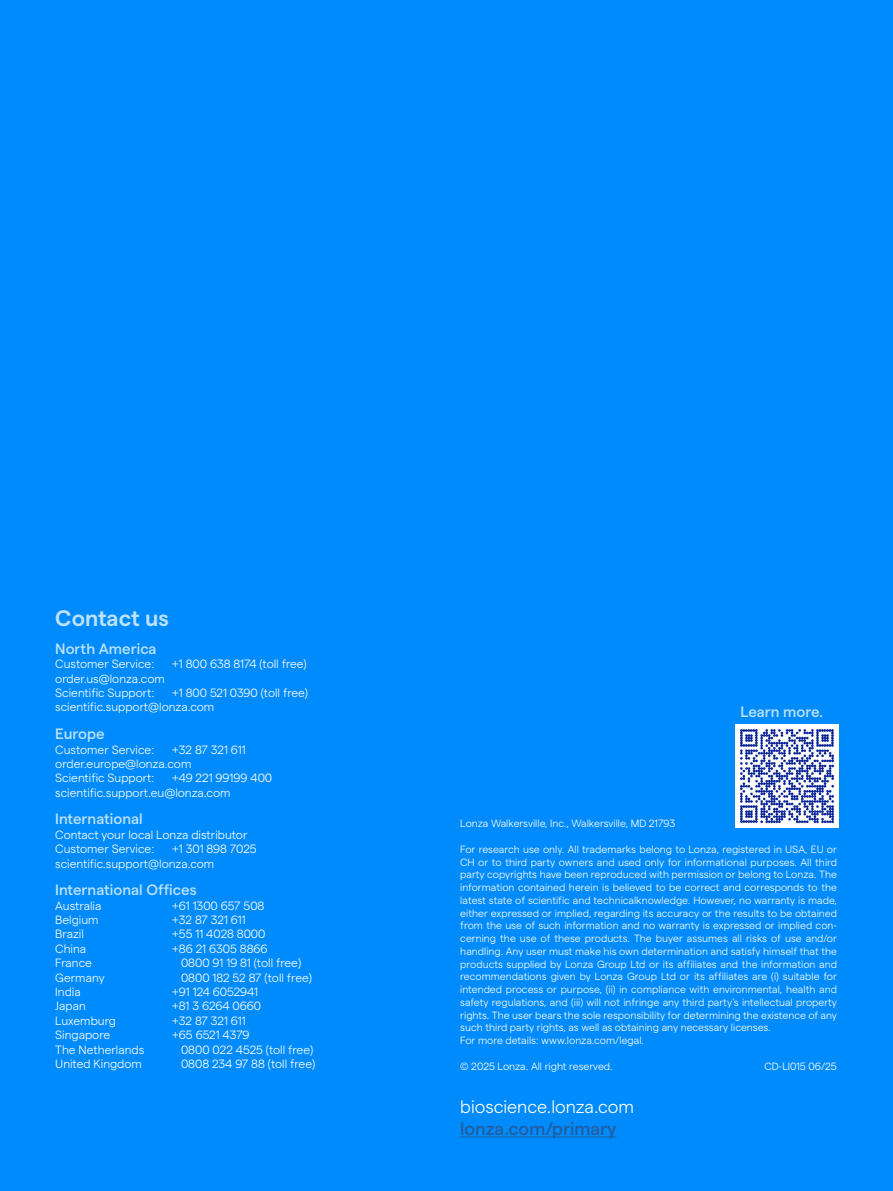
<style>
.page{position:relative;width:893px;height:1191px;background:#008bfc}
.page>*{position:absolute;margin:0;border:0;box-sizing:border-box;transform-origin:0 0}
.t1{font:600 22.5px "Matter";color:#bce2fe}
.t2{font:300 18px "Matter";color:#fff}
.t3{font:500 18px "Matter";color:#215d9e}
.t4{font:500 15px "Matter";color:#bce2fe}
.t5{font:300 12px/14.4px "Matter";color:#fff}
.t6{font:300 10.5px/12.8px "Matter";color:#fff}
</style>
<div class="page">
<hr style="left:460px;top:1136px;width:157px;height:1px;background:#215d9e">
<img style="left:736px;top:725px;width:102px;height:102px">
<h1 class="t1" style="left:55px;top:601px;width:115px">Contact us</h1>
<h3 class="t4" style="left:55px;top:637px;width:103px">North America</h3>
<p class="t5" style="left:55px;top:656px;width:101px">Customer Service:</p>
<p class="t5" style="left:172px;top:656px;width:136px">+1 800 638 8174 (toll free)</p>
<p class="t5" style="left:55px;top:670px;width:111px">order.us@lonza.com<br>Scientific Support:</p>
<p class="t5" style="left:55px;top:684px;width:254px;text-indent:117px">+1 800 521 0390 (toll free) scientific.support@lonza.com</p>
<h3 class="t4" style="left:55px;top:723px;width:51px">Europe</h3>
<p class="t5" style="left:55px;top:741px;width:101px">Customer Service:</p>
<p class="t5" style="left:55px;top:741px;width:192px;text-indent:117px">+32 87 321 611 order.europe@lonza.com<br>Scientific Support:</p>
<p class="t5" style="left:55px;top:770px;width:218px;text-indent:117px">+49 221 99199 400 scientific.support.eu@lonza.com</p>
<h3 class="t4" style="left:55px;top:808px;width:89px">International</h3>
<p class="t5" style="left:55px;top:826px;width:194px">Contact your local Lonza distributor<br>Customer Service:</p>
<p class="t5" style="left:55px;top:841px;width:203px;text-indent:117px">+1 301 898 7025 scientific.support@lonza.com</p>
<h3 class="t4" style="left:55px;top:879px;width:143px">International Offices</h3>
<p class="t5" style="left:55px;top:897px;width:48px">Australia</p>
<p class="t5" style="left:172px;top:897px;width:94px">+61 1300 657 508</p>
<p class="t5" style="left:55px;top:911px;width:45px">Belgium</p>
<p class="t5" style="left:172px;top:911px;width:75px">+32 87 321 611</p>
<p class="t5" style="left:55px;top:926px;width:30px">Brazil</p>
<p class="t5" style="left:172px;top:926px;width:95px">+55 11 4028 8000</p>
<p class="t5" style="left:55px;top:940px;width:33px">China</p>
<p class="t5" style="left:172px;top:940px;width:97px">+86 21 6305 8866</p>
<p class="t5" style="left:55px;top:955px;width:38px">France</p>
<p class="t5" style="left:181px;top:955px;width:122px">0800 91 19 81 (toll free)</p>
<p class="t5" style="left:55px;top:969px;width:51px">Germany</p>
<p class="t5" style="left:181px;top:969px;width:132px">0800 182 52 87 (toll free)</p>
<p class="t5" style="left:55px;top:983px;width:27px">India</p>
<p class="t5" style="left:172px;top:983px;width:87px">+91 124 6052941</p>
<p class="t5" style="left:55px;top:998px;width:32px">Japan</p>
<p class="t5" style="left:172px;top:998px;width:90px">+81 3 6264 0660</p>
<p class="t5" style="left:55px;top:1012px;width:62px">Luxemburg</p>
<p class="t5" style="left:172px;top:1012px;width:75px">+32 87 321 611</p>
<p class="t5" style="left:55px;top:1027px;width:56px">Singapore</p>
<p class="t5" style="left:172px;top:1027px;width:79px">+65 6521 4379</p>
<p class="t5" style="left:55px;top:1041px;width:91px">The Netherlands</p>
<p class="t5" style="left:181px;top:1041px;width:134px">0800 022 4525 (toll free)</p>
<p class="t5" style="left:55px;top:1055px;width:88px">United Kingdom</p>
<p class="t5" style="left:181px;top:1055px;width:136px">0808 234 97 88 (toll free)</p>
<h3 class="t4" style="left:740px;top:701px;width:84px">Learn more.</h3>
<p class="t6" style="left:460px;top:816px;width:216px">Lonza Walkersville, Inc., Walkersville, MD 21793</p>
<p class="t6" style="left:460px;top:842px;width:378px">For research use only. All trademarks belong to Lonza, registered in USA, EU or CH or to third party owners and used only for informational purposes. All third party copyrights have been reproduced with permission or belong to Lonza. The information contained herein is believed to be correct and corresponds to the latest state of scientific and technicalknowledge. However, no warranty is made, either expressed or implied, regarding its accuracy or the results to be obtained from the use of such information and no warranty is expressed or implied con&shy;cerning the use of these products. The buyer assumes all risks of use and/or handling. Any user must make his own determination and satisfy himself that the products supplied by Lonza Group Ltd or its affiliates and the information and recommendations given by Lonza Group Ltd or its affiliates are (i) suitable for intended process or purpose, (ii) in compliance with environmental, health and safety regulations, and (iii) will not infringe any third party’s intellectual property rights. The user bears the sole responsibility for determining the existence of any such third party rights, as well as obtaining any necessary licenses.<br>For more details: www.lonza.com/legal.</p>
<p class="t6" style="left:460px;top:1058px;width:154px">© 2025 Lonza. All right reserved.</p>
<p class="t6" style="left:765px;top:1058px;width:74px">CD-LI015 06/25</p>
<h2 class="t2" style="left:460px;top:1093px;width:175px">bioscience.lonza.com</h2>
<h2 class="t3" style="left:460px;top:1115px;width:158px">lonza.com/primary</h2>
</div>
